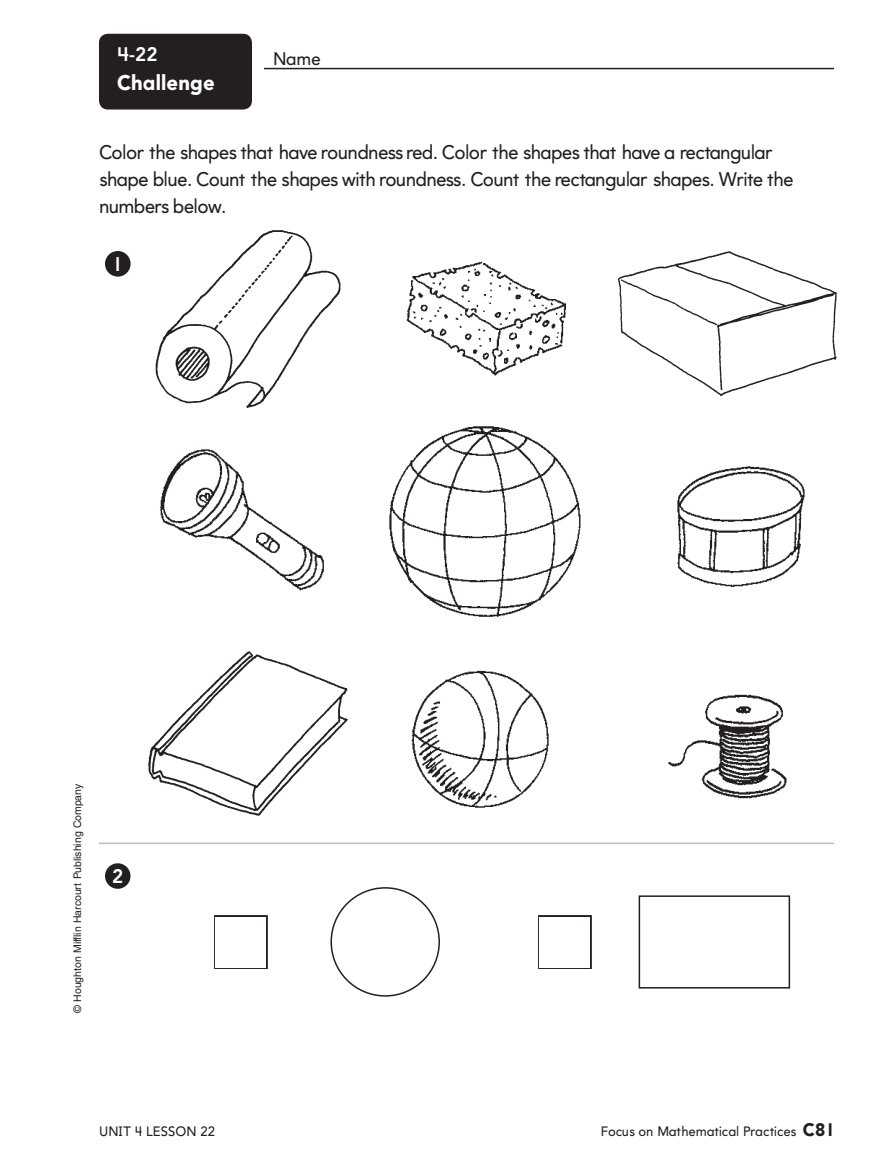
<style>
.page{position:relative;width:891px;height:1175px;background:#fff}
.page>*{position:absolute;margin:0;border:0;box-sizing:border-box;transform-origin:0 0}
.t1{font:73.5px "Zapf Dingbats Std";color:#fff}
.t2{font:900 21px "Avenir Primary HMH Math";color:#fff}
.t3{font:19.5px/27px "Avenir Primary HMH Math";letter-spacing:-.03em;color:#231f20}
.t4{font:700 19.5px "Avenir Primary HMH Math";color:#fff}
.t5{font:18px "Avenir Primary HMH Math";color:#231f20}
.t6{font:13.5px "Avenir Primary HMH Math";color:#231f20}
.t7{font:10.5px "Helvetica LT Std";color:#231f20}
.s1{font-weight:900;font-size:18px}
</style>
<div class="page">
<div style="left:99px;top:34px;width:153px;height:76px;background:#231f20;border-radius:9px"></div>
<div style="left:330px;top:887px;width:110px;height:109px;border:2px solid #231f20;border-radius:50%"></div>
<div style="left:639px;top:895px;width:151px;height:93px;border:2px solid #231f20"></div>
<img style="left:406px;top:261px;width:160px;height:115px">
<img style="left:160px;top:449px;width:164px;height:142px">
<img style="left:389px;top:426px;width:192px;height:191px">
<img style="left:677px;top:466px;width:128px;height:121px">
<img style="left:668px;top:694px;width:119px;height:105px">
<img style="left:411px;top:670px;width:138px;height:138px">
<img style="left:148px;top:651px;width:200px;height:165px">
<img style="left:617px;top:251px;width:220px;height:145px">
<img style="left:155px;top:230px;width:186px;height:178px">
<hr style="left:264px;top:68px;width:570px;height:1px;background:#231f20">
<hr style="left:99px;top:842px;width:735px;height:2px;background:#bcbdc0">
<div style="left:105px;top:251px;width:26px;height:26px;background:#231f20;border-radius:50%"></div>
<div style="left:105px;top:863px;width:25px;height:25px;background:#231f20;border-radius:50%"></div>
<div style="left:214px;top:915px;width:54px;height:54px;border:3px solid #231f20"></div>
<div style="left:538px;top:915px;width:54px;height:54px;border:3px solid #231f20"></div>
<p class="t4" style="left:118px;top:43px;width:42px">4-22</p>
<p class="t5" style="left:273px;top:48px;width:49px">Name</p>
<p class="t2" style="left:117px;top:70px;width:100px">Challenge</p>
<p class="t3" style="left:99px;top:139px;width:696px">Color the shapes that have roundness red. Color the shapes that have a rectangular shape blue. Count the shapes with roundness. Count the rectangular shapes. Write the numbers below.</p>
<p class="t4" style="left:112px;top:252px;width:13px">1</p>
<p class="t7" style="left:71px;top:1012px;width:230px;rotate:-90deg">© Houghton Mifflin Harcourt Publishing Company</p>
<p class="t4" style="left:112px;top:864px;width:13px">2</p>
<h1 class="t1" style="left:213px;top:907px;width:57px">■</h1>
<h1 class="t1" style="left:537px;top:907px;width:57px">■</h1>
<p class="t6" style="left:99px;top:1123px;width:117px">UNIT 4 LESSON 22</p>
<p class="t6" style="left:601px;top:1123px;width:236px">Focus on Mathematical Practices <span class="s1">C81</span></p>
</div>
